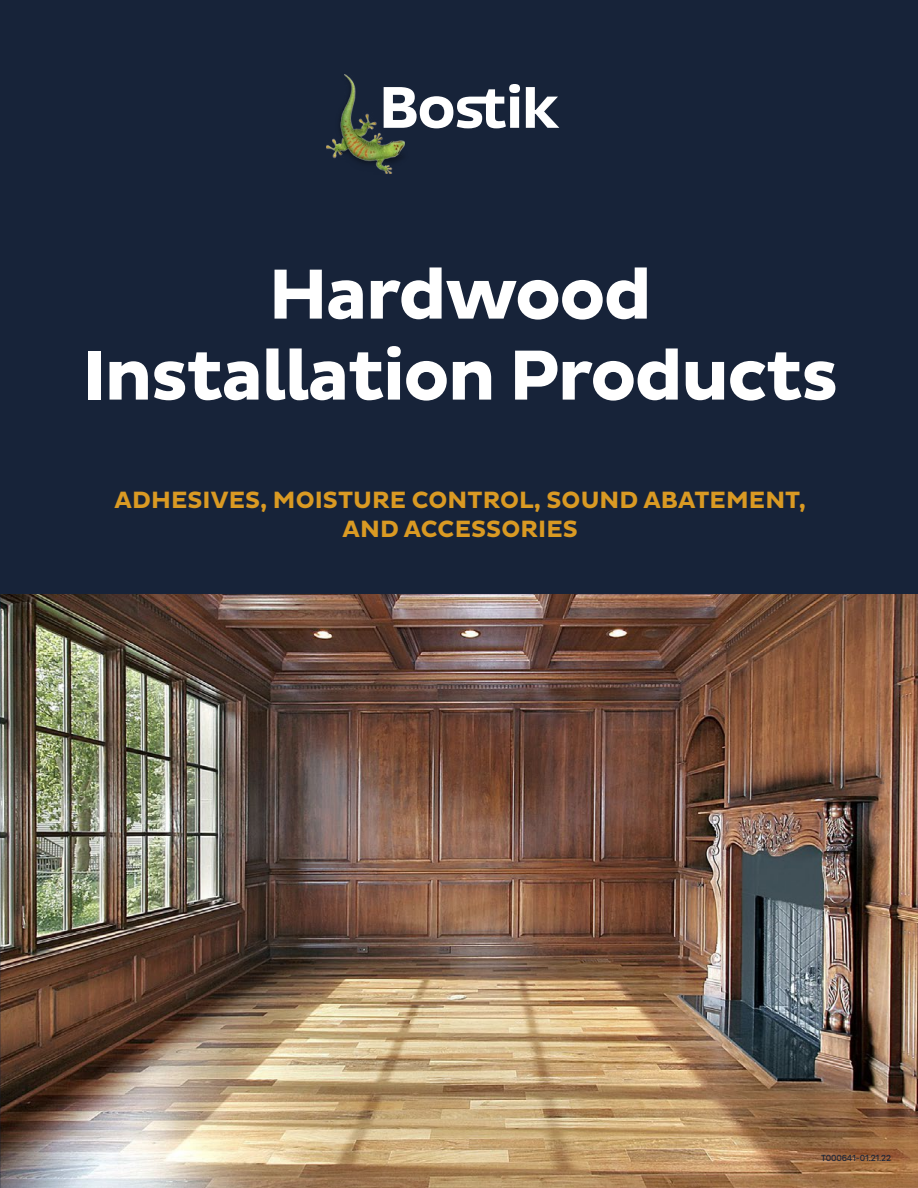
<style>
.page{position:relative;width:918px;height:1188px;background:#172339}
.page>*{position:absolute;margin:0;border:0;box-sizing:border-box;transform-origin:0 0}
.t1{font:700 72px/81px "Pluto Sans";letter-spacing:-.03em;color:#fff;text-align:center}
.t2{font:700 24px/28.5px "Pluto Sans";letter-spacing:.005em;color:#da9a23;text-align:center}
.t3{font:9px "Pluto Sans Cond";letter-spacing:-.02em;color:#172339}
</style>
<div class="page">
<img style="left:0;top:594px;width:918px;height:594px">
<img style="left:326px;top:75px;width:79px;height:99px">
<svg style="left:384px;top:84px;width:175px;height:44px"></svg>
<h1 class="t1" style="left:82px;top:256px;width:758px">Hardwood<br>Installation Products</h1>
<p class="t2" style="left:115px;top:487px;width:693px">ADHESIVES, MOISTURE CONTROL, SOUND ABATEMENT,<br>AND ACCESSORIES</p>
<p class="t3" style="left:821px;top:1153px;width:71px">T000641-01.21.22</p>
</div>
